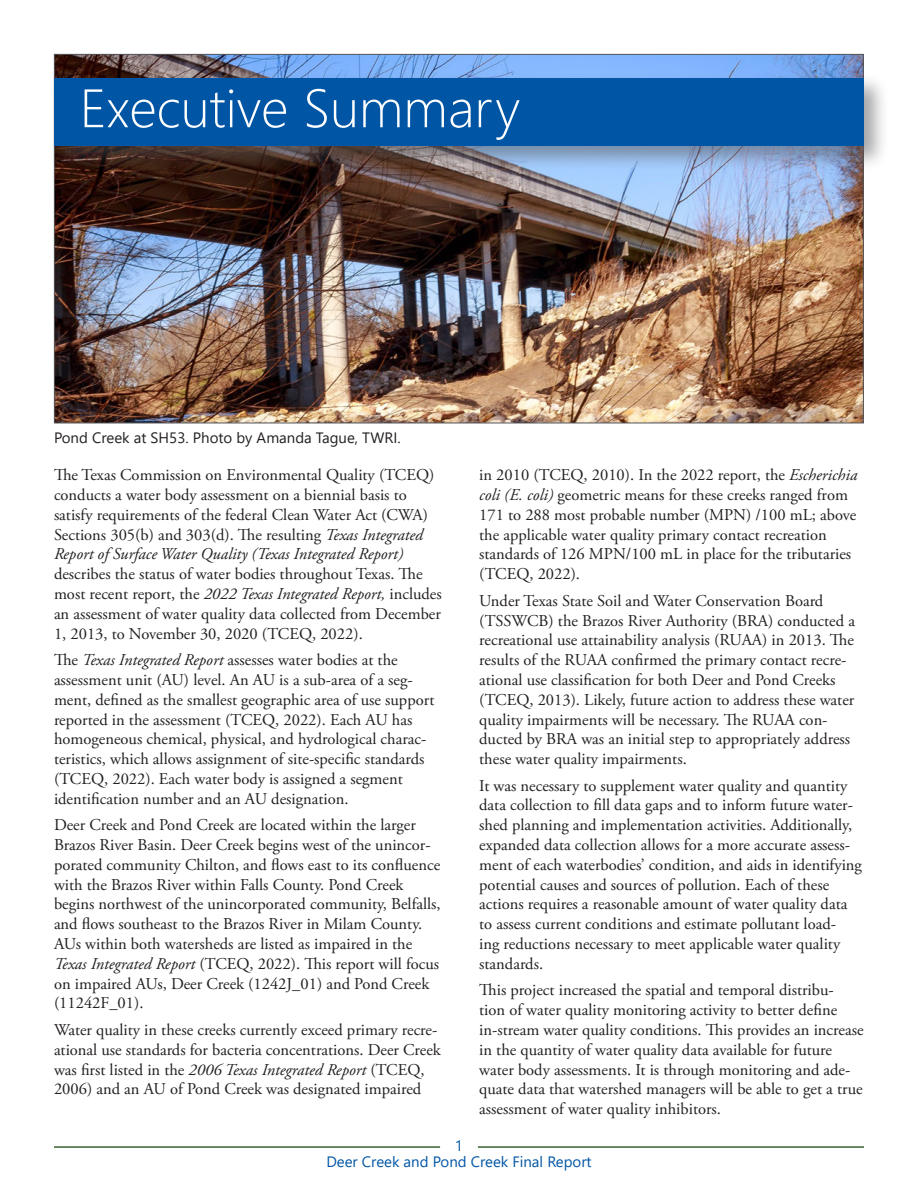
<style>
.page{position:relative;width:918px;height:1188px;background:#fff}
.page>*{position:absolute;margin:0;border:0;box-sizing:border-box;transform-origin:0 0}
.Navasota_Chapter_Titles{font:300 54px "Segoe UI";color:#fff}
.Navasota_Paragraph{font:16.5px/19.8px "Adobe Garamond Pro";color:#231f20}
.Navasota_Captions{font:15px "Segoe UI";color:#231f20}
.t1{font:15px/16.5px "Segoe UI";color:#0155a5;text-align:center}
.s1{font-style:italic}
</style>
<div class="page">
<hr style="left:54px;top:1146px;width:386px;height:2px;background:#3a632f">
<hr style="left:478px;top:1146px;width:386px;height:2px;background:#3a632f">
<img style="left:56px;top:56px;width:806px;height:365px">
<div style="left:49px;top:73px;width:840px;height:98px;background:#54555a;opacity:.53"></div>
<div style="left:54px;top:78px;width:810px;height:68px;background:#0155a5"></div>
<p class="Navasota_Chapter_Titles" style="left:80px;top:57px;width:442px">Executive Summary</p>
<p class="Navasota_Captions" style="left:54px;top:424px;width:348px">Pond Creek at SH53. Photo by Amanda Tague, TWRI.</p>
<p class="Navasota_Paragraph" style="left:54px;top:466px;width:389px">The Texas Commission on Environmental Quality (TCEQ) conducts a water body assessment on a biennial basis to satisfy requirements of the federal Clean Water Act (CWA)<br>Sections 305(b) and 303(d). The resulting <span class="s1">Texas Integrated Report of Surface Water Quality (Texas Integrated Report) </span>describes the status of water bodies throughout Texas. The most recent report, the <span class="s1">2022 Texas Integrated Report,</span> includes an assessment of water quality data collected from December 1, 2013, to November 30, 2020 (TCEQ, 2022).</p>
<p class="Navasota_Paragraph" style="left:54px;top:651px;width:382px">The <span class="s1">Texas Integrated Report</span> assesses water bodies at the assessment unit (AU) level. An AU is a sub-area of a seg&shy;ment, defined as the smallest geographic area of use support reported in the assessment (TCEQ, 2022). Each AU has homogeneous chemical, physical, and hydrological charac&shy;teristics, which allows assignment of site-specific standards (TCEQ, 2022). Each water body is assigned a segment identification number and an AU designation.</p>
<p class="Navasota_Paragraph" style="left:54px;top:816px;width:388px">Deer Creek and Pond Creek are located within the larger Brazos River Basin. Deer Creek begins west of the unincor&shy;porated community Chilton, and flows east to its confluence with the Brazos River within Falls County. Pond Creek begins northwest of the unincorporated community, Belfalls, and flows southeast to the Brazos River in Milam County.<br>AUs within both watersheds are listed as impaired in the <span class="s1">Texas Integrated Report</span> (TCEQ, 2022). This report will focus on impaired AUs, Deer Creek (1242J_01) and Pond Creek (11242F_01).</p>
<p class="Navasota_Paragraph" style="left:54px;top:1021px;width:388px">Water quality in these creeks currently exceed primary recre&shy;ational use standards for bacteria concentrations. Deer Creek was first listed in the <span class="s1">2006 Texas Integrated Report</span> (TCEQ, 2006) and an AU of Pond Creek was designated impaired</p>
<p class="Navasota_Paragraph" style="left:479px;top:466px;width:380px">in 2010 (TCEQ, 2010). In the 2022 report, the <span class="s1">Escherichia coli (E. coli)</span> geometric means for these creeks ranged from 171 to 288 most probable number (MPN) /100 mL; above the applicable water quality primary contact recreation standards of 126 MPN/100 mL in place for the tributaries (TCEQ, 2022).</p>
<p class="Navasota_Paragraph" style="left:479px;top:591px;width:377px">Under Texas State Soil and Water Conservation Board (TSSWCB) the Brazos River Authority (BRA) conducted a recreational use attainability analysis (RUAA) in 2013. The results of the RUAA confirmed the primary contact recre&shy;ational use classification for both Deer and Pond Creeks (TCEQ, 2013). Likely, future action to address these water quality impairments will be necessary. The RUAA con&shy;ducted by BRA was an initial step to appropriately address these water quality impairments.</p>
<p class="Navasota_Paragraph" style="left:479px;top:776px;width:384px">It was necessary to supplement water quality and quantity data collection to fill data gaps and to inform future water&shy;shed planning and implementation activities. Additionally, expanded data collection allows for a more accurate assess&shy;ment of each waterbodies’ condition, and aids in identifying potential causes and sources of pollution. Each of these actions requires a reasonable amount of water quality data to assess current conditions and estimate pollutant load-<br>ing reductions necessary to meet applicable water quality standards.</p>
<p class="Navasota_Paragraph" style="left:479px;top:981px;width:386px">This project increased the spatial and temporal distribu&shy;tion of water quality monitoring activity to better define in-stream water quality conditions. This provides an increase in the quantity of water quality data available for future water body assessments. It is through monitoring and ade&shy;quate data that watershed managers will be able to get a true assessment of water quality inhibitors.</p>
<p class="t1" style="left:326px;top:1136px;width:267px">1<br>Deer Creek and Pond Creek Final Report</p>
</div>
